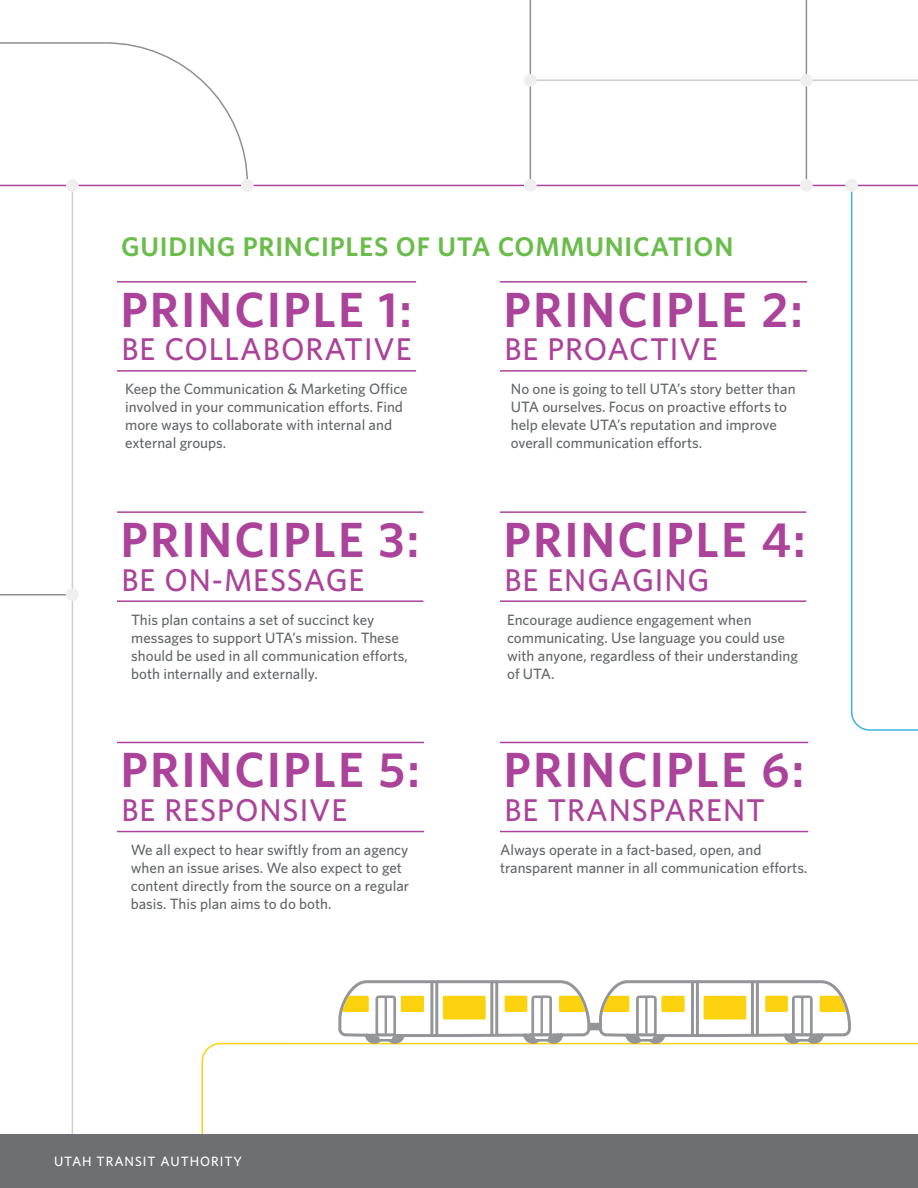
<style>
.page{position:relative;width:918px;height:1188px;background:#fff}
.page>*{position:absolute;margin:0;border:0;box-sizing:border-box;transform-origin:0 0}
.visual_heading{font:600 49.5px "Whitney";letter-spacing:.04em;color:#aa4399}
.copy_heading{font:500 31.5px "Whitney";letter-spacing:.03em;color:#aa4399}
.heading_2{font:600 27px "Whitney";letter-spacing:.03em;color:#6bbd4b}
.copy{font:500 15px/18px "Whitney";color:#646769}
.t1{font:500 13.5px "Whitney";letter-spacing:.07em;color:#fff}
</style>
<div class="page">
<svg style="left:850px;top:186px;width:68px;height:545px"></svg>
<hr style="left:530px;top:80px;width:388px;height:1px;background:#cececd">
<div style="left:0;top:1134px;width:918px;height:54px;background:#6d6f72"></div>
<hr style="left:0;top:594px;width:72px;height:2px;background:#8f9092">
<hr style="left:117px;top:370px;width:299px;height:2px;background:#aa4399">
<hr style="left:117px;top:281px;width:299px;height:2px;background:#aa4399">
<hr style="left:500px;top:370px;width:307px;height:2px;background:#aa4399">
<hr style="left:500px;top:281px;width:307px;height:2px;background:#aa4399">
<hr style="left:500px;top:600px;width:306px;height:2px;background:#aa4399">
<hr style="left:500px;top:511px;width:306px;height:2px;background:#aa4399">
<hr style="left:500px;top:831px;width:308px;height:1px;background:#aa4399">
<hr style="left:500px;top:742px;width:308px;height:1px;background:#aa4399">
<hr style="left:117px;top:600px;width:306px;height:2px;background:#aa4399">
<hr style="left:117px;top:511px;width:306px;height:2px;background:#aa4399">
<hr style="left:117px;top:831px;width:307px;height:1px;background:#aa4399">
<hr style="left:117px;top:742px;width:307px;height:1px;background:#aa4399">
<hr style="left:72px;top:186px;width:1px;height:948px;background:#cececd">
<hr style="left:530px;top:0;width:1px;height:186px;background:#8f9092">
<hr style="left:806px;top:0;width:1px;height:186px;background:#8f9092">
<hr style="left:0;top:185px;width:918px;height:1px;background:#aa4399">
<svg style="left:201px;top:1042px;width:717px;height:92px"></svg>
<svg style="left:0;top:42px;width:248px;height:143px"></svg>
<svg style="left:337px;top:980px;width:516px;height:66px"></svg>
<hr style="left:541px;top:997px;width:2px;height:37px;background:#939598">
<div style="left:66px;top:179px;width:13px;height:13px;background:#eeefee;border-radius:50%"></div>
<div style="left:241px;top:179px;width:13px;height:13px;background:#eeefee;border-radius:50%"></div>
<div style="left:524px;top:179px;width:13px;height:13px;background:#eeefee;border-radius:50%"></div>
<div style="left:800px;top:179px;width:13px;height:13px;background:#eeefee;border-radius:50%"></div>
<div style="left:845px;top:179px;width:13px;height:13px;background:#eeefee;border-radius:50%"></div>
<div style="left:524px;top:74px;width:13px;height:13px;background:#eeefee;border-radius:50%"></div>
<div style="left:800px;top:74px;width:13px;height:13px;background:#eeefee;border-radius:50%"></div>
<div style="left:66px;top:588px;width:13px;height:13px;background:#eeefee;border-radius:50%"></div>
<p class="heading_2" style="left:121px;top:229px;width:614px">GUIDING PRINCIPLES OF UTA COMMUNICATION</p>
<p class="visual_heading" style="left:120px;top:276px;width:293px">PRINCIPLE 1:</p>
<p class="visual_heading" style="left:504px;top:276px;width:301px">PRINCIPLE 2:</p>
<p class="copy_heading" style="left:121px;top:328px;width:292px">BE COLLABORATIVE</p>
<p class="copy_heading" style="left:505px;top:328px;width:215px">BE PROACTIVE</p>
<p class="copy" style="left:125px;top:380px;width:284px">Keep the Communication &amp; Marketing Office involved in your communication efforts. Find more ways to collaborate with internal and external groups.</p>
<p class="copy" style="left:511px;top:380px;width:286px">No one is going to tell UTA’s story better than UTA ourselves. Focus on proactive efforts to help elevate UTA’s reputation and improve overall communication efforts.</p>
<p class="visual_heading" style="left:121px;top:507px;width:300px">PRINCIPLE 3:</p>
<p class="visual_heading" style="left:504px;top:507px;width:304px">PRINCIPLE 4:</p>
<p class="copy_heading" style="left:122px;top:559px;width:245px">BE ON-MESSAGE</p>
<p class="copy_heading" style="left:505px;top:559px;width:206px">BE ENGAGING</p>
<p class="copy" style="left:131px;top:610px;width:278px">This plan contains a set of succinct key messages to support UTA’s mission. These should be used in all communication efforts, both internally and externally.</p>
<p class="copy" style="left:507px;top:610px;width:292px">Encourage audience engagement when communicating. Use language you could use with anyone, regardless of their understanding of UTA.</p>
<p class="visual_heading" style="left:121px;top:737px;width:301px">PRINCIPLE 5:</p>
<p class="visual_heading" style="left:504px;top:737px;width:302px">PRINCIPLE 6:</p>
<p class="copy_heading" style="left:122px;top:789px;width:227px">BE RESPONSIVE</p>
<p class="copy_heading" style="left:505px;top:789px;width:262px">BE TRANSPARENT</p>
<p class="copy" style="left:131px;top:841px;width:280px">We all expect to hear swiftly from an agency when an issue arises. We also expect to get content directly from the source on a regular basis. This plan aims to do both.</p>
<p class="copy" style="left:500px;top:841px;width:309px">Always operate in a fact-based, open, and transparent manner in all communication efforts.</p>
<p class="t1" style="left:54px;top:1152px;width:190px">UTAH TRANSIT AUTHORITY</p>
</div>
